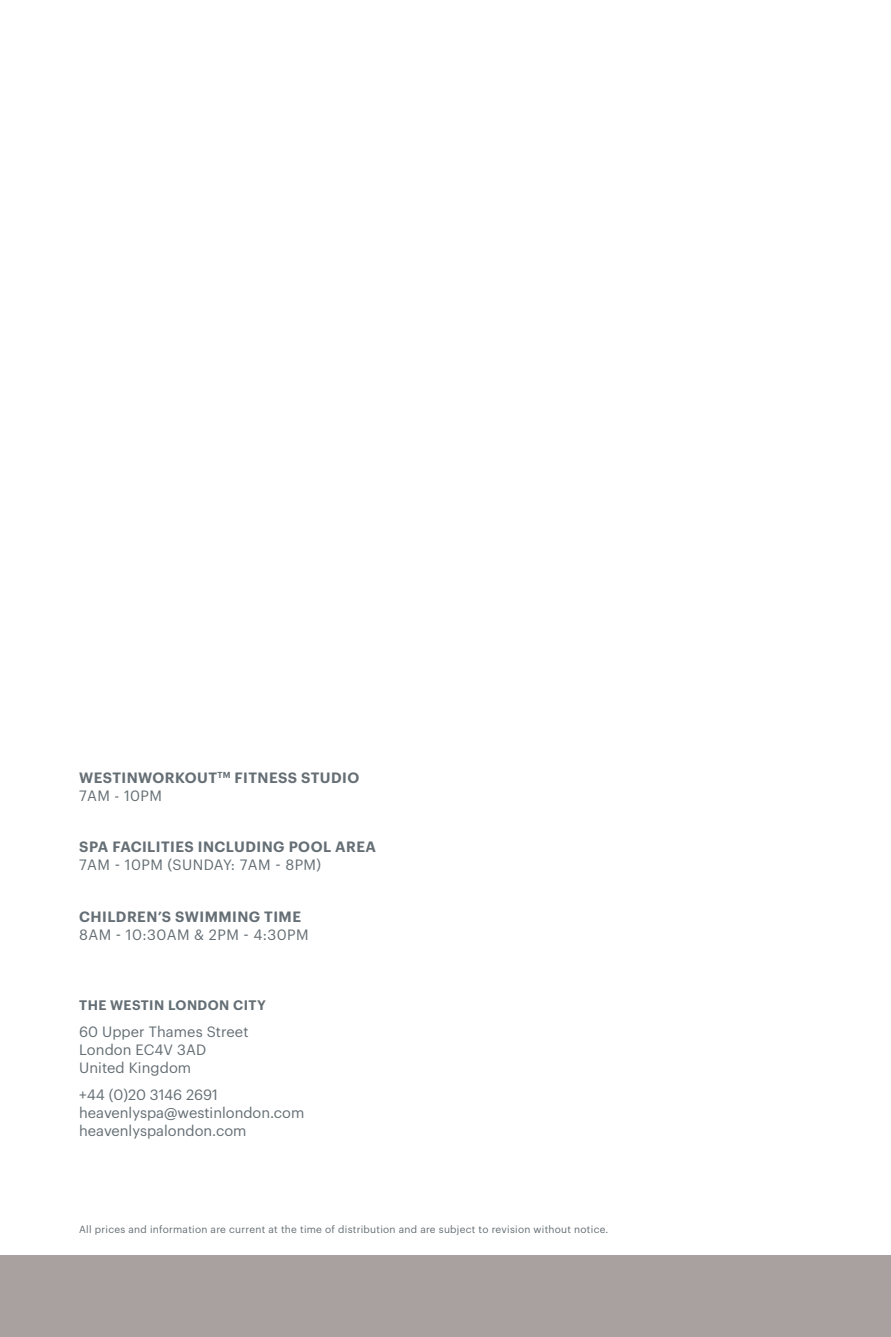
<style>
.page{position:relative;width:891px;height:1337px;background:#fff}
.page>*{position:absolute;margin:0;border:0;box-sizing:border-box;transform-origin:0 0}
.t1{font:14.62px/18px "Graphik Starwood";letter-spacing:.005em;color:#646e74}
.t2{font:600 14.62px/18px "Graphik Starwood";letter-spacing:.03em;color:#646e74}
.t3{font:14.62px "Graphik Starwood";letter-spacing:.03em;color:#646e74}
.t4{font:600 13.5px "Graphik Starwood";letter-spacing:.03em;color:#646e74}
.t5{font:10.12px "Graphik Starwood";letter-spacing:.025em;color:#646e74}
.s1{font-weight:400}
</style>
<div class="page">
<div style="left:0;top:1256px;width:891px;height:80px;background:#a9a19f"></div>
<p class="t2" style="left:79px;top:767px;width:282px">WESTINWORKOUT<sup>TM</sup> FITNESS STUDIO<br><span class="s1">7AM - 10PM</span></p>
<p class="t2" style="left:79px;top:836px;width:298px">SPA FACILITIES INCLUDING POOL AREA</p>
<p class="t3" style="left:79px;top:854px;width:244px">7AM - 10PM (SUNDAY: 7AM - 8PM)</p>
<p class="t2" style="left:79px;top:906px;width:223px">CHILDREN’S SWIMMING TIME</p>
<p class="t3" style="left:79px;top:923px;width:231px">8AM - 10:30AM &amp; 2PM - 4:30PM</p>
<p class="t4" style="left:79px;top:994px;width:188px">THE WESTIN LONDON CITY</p>
<p class="t1" style="left:79px;top:1021px;width:171px">60 Upper Thames Street<br>London EC4V 3AD<br>United Kingdom</p>
<p class="t1" style="left:79px;top:1084px;width:227px">+44 (0)20 3146 2691 heavenlyspa@westinlondon.com heavenlyspalondon.com</p>
<p class="t5" style="left:79px;top:1222px;width:531px">All prices and information are current at the time of distribution and are subject to revision without notice.</p>
</div>
